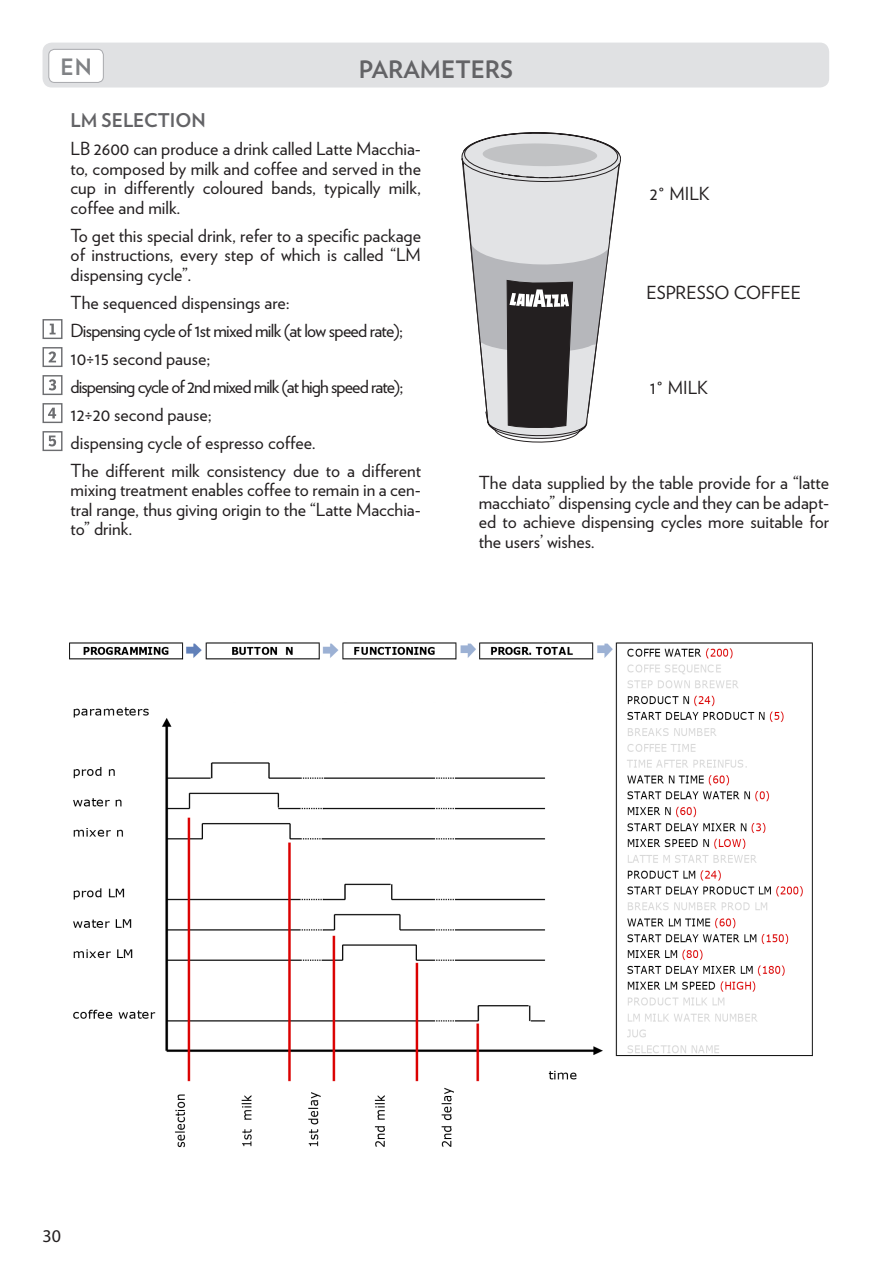
<style>
.page{position:relative;width:893px;height:1263px;background:#fff}
.page>*{position:absolute;margin:0;border:0;box-sizing:border-box;transform-origin:0 0}
.t1{font:700 24px "Verlag";color:#636366}
.t2{font:700 22.5px "Verlag";color:#808285}
.t3{font:700 18.9px "Verlag";color:#636366}
.t4{font:18px/19.5px "Verlag";color:#231f20;text-align:justify}
.t5{font:18px "Myriad Pro";color:#231f20}
</style>
<div class="page">
<div style="left:43px;top:43px;width:786px;height:45px;background:#e0e1e3;border-radius:9px"></div>
<div style="left:49px;top:49px;width:54px;height:33px;background:#fff;border-radius:6px"></div>
<div style="left:48px;top:49px;width:56px;height:34px;border:1px solid #a8a9ad;border-radius:6px"></div>
<div style="left:43px;top:319px;width:20px;height:20px;border:1px solid #6c6d70"></div>
<svg style="left:50px;top:324px;width:6px;height:10px"></svg>
<div style="left:43px;top:347px;width:20px;height:20px;border:1px solid #6c6d70"></div>
<svg style="left:48px;top:351px;width:8px;height:11px"></svg>
<div style="left:43px;top:375px;width:20px;height:20px;border:1px solid #6c6d70"></div>
<svg style="left:49px;top:379px;width:7px;height:11px"></svg>
<div style="left:43px;top:403px;width:20px;height:20px;border:1px solid #6c6d70"></div>
<svg style="left:48px;top:408px;width:8px;height:10px"></svg>
<div style="left:43px;top:431px;width:20px;height:20px;border:1px solid #6c6d70"></div>
<svg style="left:49px;top:435px;width:7px;height:11px"></svg>
<img style="left:69px;top:642px;width:744px;height:506px">
<svg style="left:461px;top:154px;width:160px;height:285px"></svg>
<svg style="left:462px;top:133px;width:158px;height:294px"></svg>
<p class="t2" style="left:60px;top:49px;width:33px">EN</p>
<h1 class="t1" style="left:359px;top:51px;width:156px">PARAMETERS</h1>
<p class="t3" style="left:71px;top:106px;width:137px">LM SELECTION</p>
<p class="t4" style="left:71px;top:138px;width:352px">LB 2600 can produce a drink called Latte Macchia&shy;to, composed by milk and coffee and served in the cup in differently coloured bands, typically milk, coffee and milk.</p>
<p class="t4" style="left:71px;top:225px;width:352px">To get this special drink, refer to a specific package of instructions, every step of which is called “LM dispensing cycle”.</p>
<p class="t4" style="left:71px;top:287px;width:352px;line-height:28px;text-align:left">The sequenced dispensings are:<br>Dispensing cycle of 1st mixed milk (at low speed rate); 10÷15 second pause;<br>dispensing cycle of 2nd mixed milk (at high speed rate); 12÷20 second pause;<br>dispensing cycle of espresso coffee.<br>The different milk consistency due to a different</p>
<p class="t4" style="left:71px;top:479px;width:352px">mixing treatment enables coffee to remain in a cen&shy;tral range, thus giving origin to the “Latte Macchia&shy;to” drink.</p>
<p class="t4" style="left:650px;top:183px;width:61px">2° MILK</p>
<p class="t4" style="left:646px;top:282px;width:156px">ESPRESSO COFFEE</p>
<p class="t4" style="left:650px;top:377px;width:60px">1° MILK</p>
<p class="t4" style="left:479px;top:472px;width:352px">The data supplied by the table provide for a “latte macchiato” dispensing cycle and they can be adapt&shy;ed to achieve dispensing cycles more suitable for the users’ wishes.</p>
<p class="t5" style="left:43px;top:1225px;width:20px">30</p>
</div>
